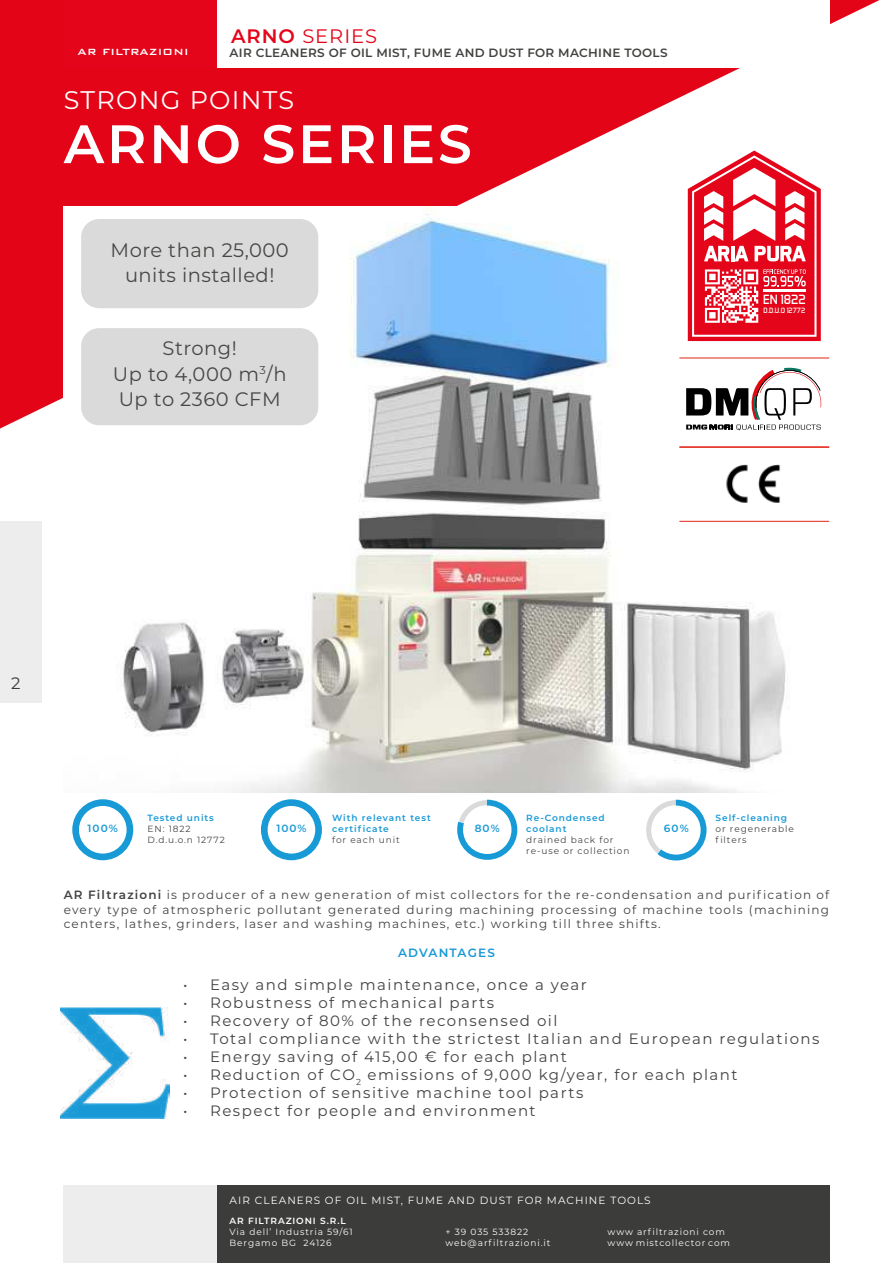
<style>
.page{position:relative;width:893px;height:1263px;background:#fff}
.page>*{position:absolute;margin:0;border:0;box-sizing:border-box;transform-origin:0 0}
.t1{font:600 54px "Montserrat";letter-spacing:.05em;color:#fff}
.t2{font:25.5px "Montserrat";letter-spacing:.05em;color:#fff}
.t3{font:19.5px/25.5px "Montserrat";letter-spacing:.025em;color:#474746;text-align:center}
.t4{font:19.5px "Montserrat";letter-spacing:.05em;color:#e4051a}
.t5{font:16.5px "Montserrat";color:#3c3c3b}
.t6{font:15px "Montserrat";letter-spacing:.1em;color:#424241}
.t7{font:13.65px "Aero Matics Display";color:#fff}
.t8{font:12px/14.4px "Montserrat";letter-spacing:.1em;color:#424241;text-align:justify}
.t9{font:600 12px "Montserrat";letter-spacing:.025em;color:#424240}
.t10{font:500 12px "Bank Gothic BT";letter-spacing:.025em;color:#fff}
.t11{font:600 12px "Montserrat";letter-spacing:.1em;color:#1899d6}
.t12{font:10.5px "Montserrat";letter-spacing:.1em;color:#fff}
.t13{font:600 10.5px "Montserrat";letter-spacing:.1em;color:#1899d6}
.t14{font:9px "Montserrat";letter-spacing:.1em;color:#fff}
.t15{font:9px/10.8px "Montserrat";letter-spacing:.1em;color:#424241}
.t16{font:600 9px/10.8px "Montserrat";letter-spacing:.1em;color:#1899d6}
.t17{font:600 9px "Montserrat";letter-spacing:.1em;color:#fff}
.t18{font:9px "Montserrat";letter-spacing:.1em;color:#474746}
.t19{font:7.8px "Aero Matics Display";color:#fff}
.s1{font-weight:600}
</style>
<div class="page">
<svg style="left:0;top:0;width:879px;height:429px;fill:#e30517"></svg>
<img style="left:64px;top:207px;width:765px;height:585px">
<svg style="left:688px;top:151px;width:133px;height:190px"></svg>
<svg style="left:686px;top:368px;width:135px;height:62px"></svg>
<img style="left:705px;top:456px;width:97px;height:56px">
<hr style="left:679px;top:358px;width:150px;height:1px;background:#e52316">
<hr style="left:679px;top:447px;width:150px;height:1px;background:#e52316">
<hr style="left:679px;top:446px;width:150px;height:1px;background:#e52316">
<hr style="left:679px;top:521px;width:150px;height:1px;background:#e52316">
<svg style="left:646px;top:799px;width:61px;height:62px"></svg>
<svg style="left:457px;top:799px;width:61px;height:61px"></svg>
<svg style="left:261px;top:799px;width:61px;height:61px"></svg>
<svg style="left:72px;top:799px;width:61px;height:61px"></svg>
<img style="left:61px;top:1007px;width:109px;height:111px">
<div style="left:64px;top:0;width:153px;height:68px;background:#e4051b"></div>
<div style="left:217px;top:0;width:612px;height:68px;background:#fff"></div>
<div style="left:0;top:521px;width:41px;height:181px;background:#ededed"></div>
<div style="left:64px;top:1185px;width:153px;height:78px;background:#ededed"></div>
<div style="left:217px;top:1185px;width:612px;height:78px;background:#3c3c3b"></div>
<div style="left:81px;top:328px;width:237px;height:97px;background:#dadada;border-radius:18px"></div>
<div style="left:81px;top:219px;width:237px;height:89px;background:#dadada;border-radius:18px"></div>
<h3 class="t4" style="left:231px;top:26px;width:148px"><span class="s1">ARNO</span> SERIES</h3>
<p class="t10" style="left:78px;top:46px;width:113px">AR FILTRAZIONI</p>
<p class="t9" style="left:230px;top:49px;width:439px">AIR CLEANERS OF OIL MIST, FUME AND DUST FOR MACHINE TOOLS</p>
<h2 class="t2" style="left:64px;top:88px;width:232px">STRONG POINTS</h2>
<h1 class="t1" style="left:64px;top:118px;width:410px">ARNO SERIES</h1>
<h3 class="t3" style="left:111px;top:238px;width:180px">More than 25,000 units installed!</h3>
<h3 class="t3" style="left:113px;top:336px;width:175px">Strong!<br>Up to 4,000 m<sup>3</sup>/h<br>Up to 2360 CFM</h3>
<p class="t7" style="left:763px;top:291px;width:44px">EN 1822</p>
<p class="t19" style="left:763px;top:305px;width:43px">D.D.U.O 12772</p>
<p class="t5" style="left:11px;top:675px;width:11px">2</p>
<p class="t16" style="left:332px;top:813px;width:100px">With relevant test certificate</p>
<p class="t18" style="left:332px;top:835px;width:69px">for each unit</p>
<p class="t16" style="left:148px;top:813px;width:68px">Tested units</p>
<p class="t15" style="left:148px;top:824px;width:79px">EN: 1822<br>D.d.u.o.n 12772</p>
<p class="t16" style="left:526px;top:813px;width:80px">Re-Condensed coolant</p>
<p class="t15" style="left:526px;top:835px;width:105px">drained back for re-use or collection</p>
<p class="t13" style="left:88px;top:824px;width:32px">100%</p>
<p class="t13" style="left:276px;top:824px;width:32px">100%</p>
<p class="t13" style="left:475px;top:824px;width:27px">80%</p>
<p class="t13" style="left:664px;top:824px;width:26px">60%</p>
<p class="t16" style="left:716px;top:813px;width:73px">Self-cleaning</p>
<p class="t15" style="left:716px;top:824px;width:80px">or regenerable filters</p>
<p class="t8" style="left:64px;top:888px;width:767px"><span class="s1">AR Filtrazioni</span> is producer of a new generation of mist collectors for the re-condensation and purification of every type of atmospheric pollutant generated during machining processing of machine tools (machining centers, lathes, grinders, laser and washing machines, etc.) working till three shifts.</p>
<p class="t11" style="left:398px;top:947px;width:98px">ADVANTAGES</p>
<p class="t6" style="left:183px;top:977px;width:405px">• Easy and simple maintenance, once a year</p>
<p class="t6" style="left:183px;top:995px;width:313px">• Robustness of mechanical parts</p>
<p class="t6" style="left:183px;top:1013px;width:376px">• Recovery of 80% of the reconsensed oil</p>
<p class="t6" style="left:183px;top:1031px;width:638px">• Total compliance with the strictest Italian and European regulations</p>
<p class="t6" style="left:183px;top:1049px;width:385px">• Energy saving of 415,00 € for each plant</p>
<p class="t6" style="left:183px;top:1067px;width:556px">• Reduction of CO<sub>2</sub> emissions of 9,000 kg/year, for each plant</p>
<p class="t6" style="left:183px;top:1085px;width:402px">• Protection of sensitive machine tool parts</p>
<p class="t6" style="left:183px;top:1103px;width:354px">• Respect for people and environment</p>
<p class="t12" style="left:230px;top:1195px;width:423px">AIR CLEANERS OF OIL MIST, FUME AND DUST FOR MACHINE TOOLS</p>
<p class="t17" style="left:230px;top:1215px;width:118px">AR FILTRAZIONI S.R.L</p>
<p class="t14" style="left:230px;top:1227px;width:125px">Via dell’ Industria 59/61</p>
<p class="t14" style="left:446px;top:1227px;width:84px">+ 39 035 533822</p>
<p class="t14" style="left:608px;top:1227px;width:119px">www arfiltrazioni com</p>
<p class="t14" style="left:230px;top:1238px;width:104px">Bergamo BG 24126</p>
<p class="t14" style="left:446px;top:1238px;width:106px">web@arfiltrazioni.it</p>
<p class="t14" style="left:608px;top:1238px;width:124px">www mistcollector com</p>
</div>
